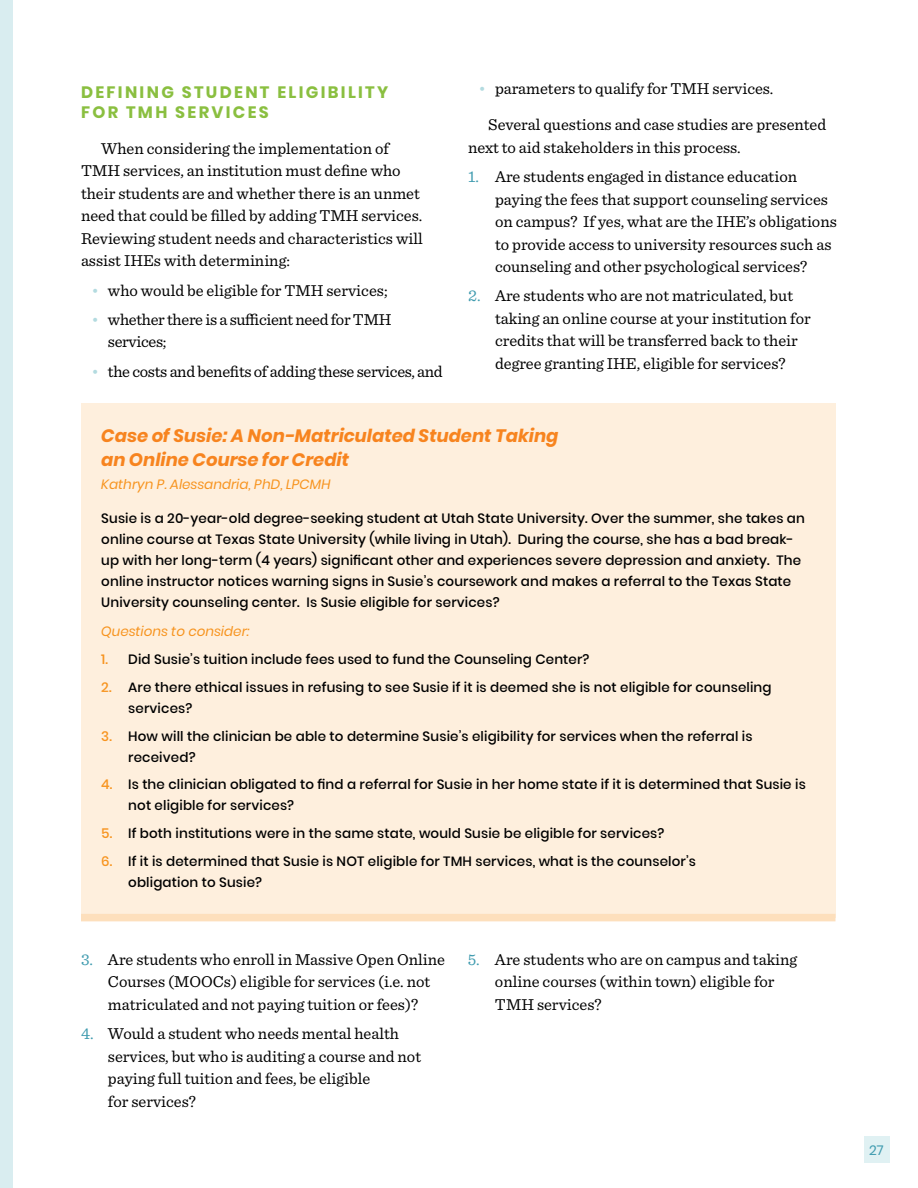
<style>
.page{position:relative;width:918px;height:1188px;background:#fff}
.page>*{position:absolute;margin:0;border:0;box-sizing:border-box;transform-origin:0 0}
.t1{font:italic 700 18px/24px "Poppins";color:#f7841f}
.t2{font:16.5px/22.5px "Sentinel";color:#000}
.t3{font:16.5px/22.5px "Sentinel";letter-spacing:-.02em;color:#000}
.t4{font:700 16.5px/19.5px "Poppins";letter-spacing:.14em;color:#8abf40}
.t5{font:500 13.5px/21px "Poppins";letter-spacing:.01em;color:#000}
.t6{font:italic 13.5px "Poppins";color:#f7941f}
.t7{font:13.5px "Poppins";color:#3f9baf}
.s1{color:#b3dbe0}
.s2{color:#3f9baf}
.s3{color:#f7941f}
</style>
<div class="page">
<div style="left:81px;top:403px;width:755px;height:515px;background:#feefdd"></div>
<div style="left:81px;top:914px;width:755px;height:7px;background:#fddfbc"></div>
<div style="left:0;top:0;width:13px;height:1188px;background:#d9edf0"></div>
<div style="left:864px;top:1136px;width:26px;height:27px;background:#e0f1f3"></div>
<p class="t4" style="left:81px;top:83px;width:309px">DEFINING STUDENT ELIGIBILITY<br>FOR TMH SERVICES</p>
<p class="t2" style="left:81px;top:136px;width:343px;text-indent:20px">When considering the implementation of TMH services, an institution must define who their students are and whether there is an unmet need that could be filled by adding TMH services.<br>Reviewing student needs and characteristics will assist IHEs with determining:</p>
<p class="t2" style="left:91px;top:278px;width:298px"><span class="s1">•</span> who would be eligible for TMH services;</p>
<p class="t3" style="left:108px;top:307px;width:285px;text-indent:-17px"><span class="s1">•</span> whether there is a sufficient need for TMH services;</p>
<p class="t3" style="left:91px;top:359px;width:353px"><span class="s1">•</span> the costs and benefits of adding these services, and</p>
<p class="t2" style="left:488px;top:70px;width:340px;line-height:36px;text-indent:-10px"><span class="s1">•</span> parameters to qualify for TMH services.<br>Several questions and case studies are presented</p>
<p class="t2" style="left:468px;top:135px;width:274px">next to aid stakeholders in this process.</p>
<p class="t2" style="left:495px;top:164px;width:343px;text-indent:-27px"><span class="s2">1.</span> Are students engaged in distance education paying the fees that support counseling services on campus? If yes, what are the IHE’s obligations to provide access to university resources such as counseling and other psychological services?</p>
<p class="t2" style="left:495px;top:284px;width:317px;text-indent:-27px"><span class="s2">2.</span> Are students who are not matriculated, but taking an online course at your institution for credits that will be transferred back to their degree granting IHE, eligible for services?</p>
<p class="t1" style="left:101px;top:424px;width:459px">Case of Susie: A Non-Matriculated Student Taking an Online Course for Credit</p>
<p class="t6" style="left:101px;top:477px;width:231px">Kathryn P. Alessandria, PhD, LPCMH</p>
<p class="t5" style="left:101px;top:508px;width:705px">Susie is a 20-year-old degree-seeking student at Utah State University. Over the summer, she takes an online course at Texas State University (while living in Utah). During the course, she has a bad break&shy;up with her long-term (4 years) significant other and experiences severe depression and anxiety. The online instructor notices warning signs in Susie’s coursework and makes a referral to the Texas State University counseling center. Is Susie eligible for services?</p>
<p class="t6" style="left:101px;top:624px;width:150px">Questions to consider:</p>
<p class="t5" style="left:101px;top:649px;width:490px"><span class="s3">1.</span> Did Susie’s tuition include fees used to fund the Counseling Center?</p>
<p class="t5" style="left:128px;top:677px;width:645px;text-indent:-27px"><span class="s3">2.</span> Are there ethical issues in refusing to see Susie if it is deemed she is not eligible for counseling services?</p>
<p class="t5" style="left:128px;top:725px;width:626px;text-indent:-27px"><span class="s3">3.</span> How will the clinician be able to determine Susie’s eligibility for services when the referral is received?</p>
<p class="t5" style="left:128px;top:774px;width:679px;text-indent:-27px"><span class="s3">4.</span> Is the clinician obligated to find a referral for Susie in her home state if it is determined that Susie is not eligible for services?</p>
<p class="t5" style="left:101px;top:823px;width:565px"><span class="s3">5.</span> If both institutions were in the same state, would Susie be eligible for services?</p>
<p class="t5" style="left:128px;top:851px;width:569px;text-indent:-27px"><span class="s3">6.</span> If it is determined that Susie is NOT eligible for TMH services, what is the counselor’s obligation to Susie?</p>
<p class="t2" style="left:108px;top:947px;width:338px;text-indent:-27px"><span class="s2">3.</span> Are students who enroll in Massive Open Online<br>Courses (MOOCs) eligible for services (i.e. not matriculated and not paying tuition or fees)?</p>
<p class="t2" style="left:108px;top:1021px;width:315px;text-indent:-27px"><span class="s2">4.</span> Would a student who needs mental health services, but who is auditing a course and not paying full tuition and fees, be eligible<br>for services?</p>
<p class="t2" style="left:495px;top:947px;width:304px;text-indent:-27px"><span class="s2">5.</span> Are students who are on campus and taking online courses (within town) eligible for<br>TMH services?</p>
<p class="t7" style="left:869px;top:1143px;width:16px">27</p>
</div>
